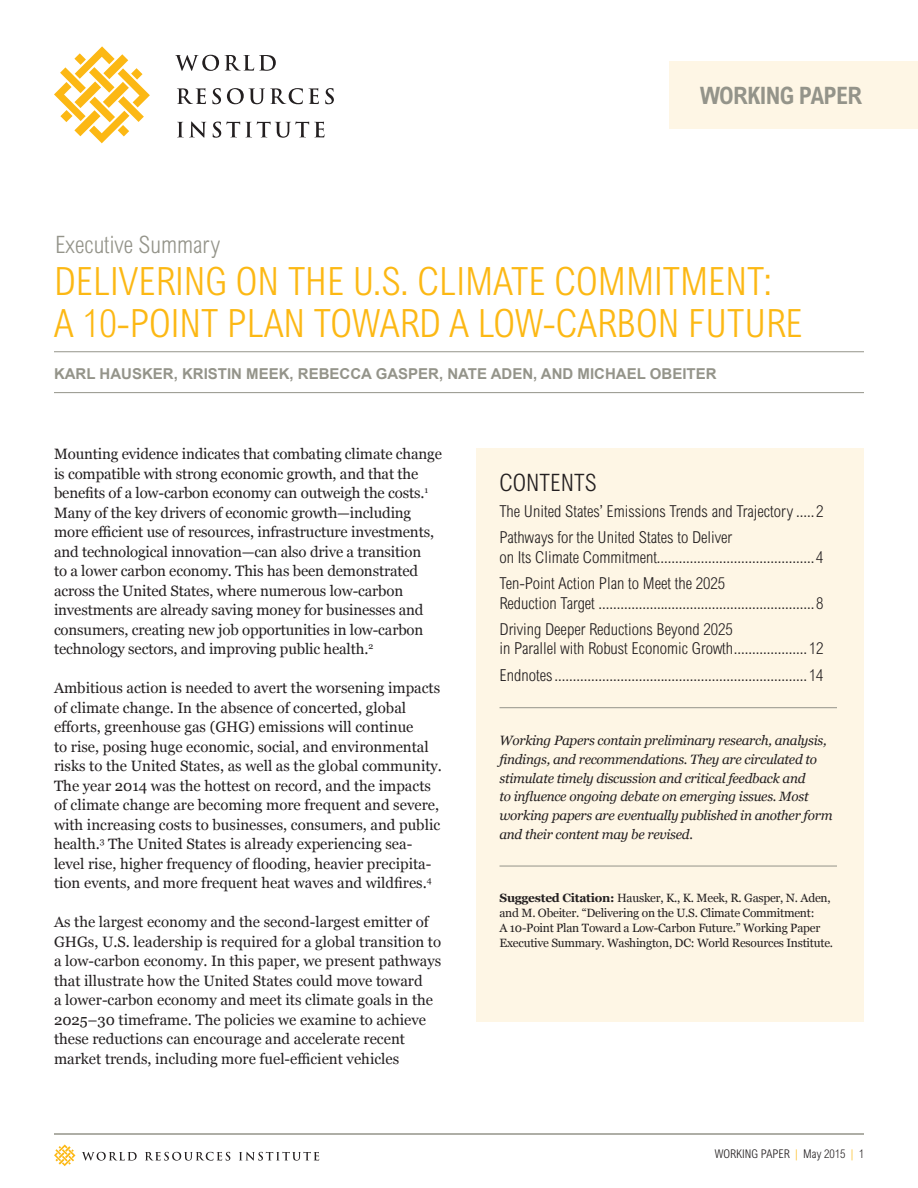
<style>
.page{position:relative;width:918px;height:1188px;background:#fff}
.page>*{position:absolute;margin:0;border:0;box-sizing:border-box;transform-origin:0 0}
.WP_Title{font:300 condensed 39px/42px "Arial MT Std";color:#fcb814}
.WP_Title-2{font:300 condensed 24px "Arial MT Std";color:#94948a}
.t1{font:700 condensed 24px "Arial MT Std";letter-spacing:-.03em;color:#94948a}
.WP_ToC_Header{font:300 condensed 24px "Arial MT Std";color:#231f20}
.WP_ToC_Body{font:300 condensed 16.5px/19.5px "Arial MT Std";color:#231f20}
.Body_Copy{font:15px/19.5px "Georgia";color:#231f20}
.Authors{font:700 15px "Arial";color:#94948a}
.WP_Disclaimer{font:italic 13.5px/18.8px "Georgia";letter-spacing:-.02em;color:#231f20}
.WP_Cover_Citation{font:12px/15px "Georgia";letter-spacing:-.02em;color:#231f20}
.Folio-r{font:300 condensed 12px "Arial MT Std";color:#231f20}
.s1{font-weight:700}
.s2{color:#fcb814}
</style>
<div class="page">
<svg style="left:54px;top:1144px;width:21px;height:22px"></svg>
<svg style="left:82px;top:1152px;width:55px;height:9px"></svg>
<svg style="left:145px;top:1152px;width:85px;height:9px"></svg>
<svg style="left:239px;top:1152px;width:80px;height:9px"></svg>
<hr style="left:54px;top:1134px;width:810px;height:1px;background:#94948a">
<svg style="left:54px;top:46px;width:96px;height:97px"></svg>
<svg style="left:175px;top:55px;width:44px;height:16px"></svg>
<svg style="left:225px;top:55px;width:51px;height:16px"></svg>
<svg style="left:177px;top:88px;width:29px;height:16px"></svg>
<svg style="left:212px;top:88px;width:9px;height:16px"></svg>
<svg style="left:227px;top:88px;width:92px;height:16px"></svg>
<svg style="left:325px;top:88px;width:9px;height:16px"></svg>
<svg style="left:177px;top:121px;width:29px;height:17px"></svg>
<svg style="left:213px;top:122px;width:112px;height:16px"></svg>
<div style="left:669px;top:62px;width:249px;height:67px;background:#fef6e5"></div>
<hr style="left:54px;top:351px;width:810px;height:1px;background:#94948a">
<hr style="left:54px;top:392px;width:810px;height:1px;background:#94948a">
<div style="left:476px;top:448px;width:388px;height:574px;background:#fef6e5"></div>
<hr style="left:500px;top:707px;width:337px;height:1px;background:#94948a">
<hr style="left:500px;top:866px;width:337px;height:1px;background:#94948a">
<h2 class="t1" style="left:700px;top:82px;width:164px">WORKING PAPER</h2>
<p class="WP_Title-2" style="left:55px;top:231px;width:167px">Executive Summary</p>
<p class="WP_Title" style="left:54px;top:260px;width:750px">DELIVERING ON THE U.S. CLIMATE COMMITMENT:<br>A 10-POINT PLAN TOWARD A LOW-CARBON FUTURE</p>
<p class="Authors" style="left:54px;top:364px;width:664px">KARL HAUSKER, KRISTIN MEEK, REBECCA GASPER, NATE ADEN, AND MICHAEL OBEITER</p>
<p class="Body_Copy" style="left:54px;top:444px;width:390px">Mounting evidence indicates that combating climate change is compatible with strong economic growth, and that the benefits of a low-carbon economy can outweigh the costs.<sup>1<br></sup>Many of the key drivers of economic growth—including more efficient use of resources, infrastructure investments, and technological innovation—can also drive a transition<br>to a lower carbon economy. This has been demonstrated across the United States, where numerous low-carbon investments are already saving money for businesses and consumers, creating new job opportunities in low-carbon technology sectors, and improving public health.<sup>2</sup></p>
<p class="Body_Copy" style="left:54px;top:678px;width:390px">Ambitious action is needed to avert the worsening impacts of climate change. In the absence of concerted, global efforts, greenhouse gas (GHG) emissions will continue<br>to rise, posing huge economic, social, and environmental risks to the United States, as well as the global community.<br>The year 2014 was the hottest on record, and the impacts of climate change are becoming more frequent and severe, with increasing costs to businesses, consumers, and public health.<sup>3</sup> The United States is already experiencing sea&shy;level rise, higher frequency of flooding, heavier precipita&shy;tion events, and more frequent heat waves and wildfires.<sup>4</sup></p>
<p class="Body_Copy" style="left:54px;top:912px;width:389px">As the largest economy and the second-largest emitter of GHGs, U.S. leadership is required for a global transition to a low-carbon economy. In this paper, we present pathways that illustrate how the United States could move toward<br>a lower-carbon economy and meet its climate goals in the 2025–30 timeframe. The policies we examine to achieve these reductions can encourage and accelerate recent market trends, including more fuel-efficient vehicles</p>
<p class="WP_ToC_Header" style="left:500px;top:469px;width:99px">CONTENTS</p>
<p class="WP_ToC_Body" style="left:500px;top:501px;width:326px">The United States’ Emissions Trends and Trajectory .....2</p>
<p class="WP_ToC_Body" style="left:500px;top:528px;width:326px">Pathways for the United States to Deliver<br>on Its Climate Commitment...........................................4</p>
<p class="WP_ToC_Body" style="left:500px;top:573px;width:326px">Ten-Point Action Plan to Meet the 2025<br>Reduction Target ...........................................................8</p>
<p class="WP_ToC_Body" style="left:500px;top:619px;width:326px">Driving Deeper Reductions Beyond 2025<br>in Parallel with Robust Economic Growth....................12</p>
<p class="WP_ToC_Body" style="left:500px;top:665px;width:326px">Endnotes.....................................................................14</p>
<p class="WP_Disclaimer" style="left:500px;top:731px;width:335px">Working Papers contain preliminary research, analysis, findings, and recommendations. They are circulated to stimulate timely discussion and critical feedback and<br>to influence ongoing debate on emerging issues. Most working papers are eventually published in another form and their content may be revised.</p>
<p class="WP_Cover_Citation" style="left:500px;top:890px;width:335px"><span class="s1">Suggested Citation:</span> Hausker, K., K. Meek, R. Gasper, N. Aden, and M. Obeiter. “Delivering on the U.S. Climate Commitment:<br>A 10-Point Plan Toward a Low-Carbon Future.” Working Paper Executive Summary. Washington, DC: World Resources Institute.</p>
<p class="Folio-r" style="left:715px;top:1147px;width:151px">WORKING PAPER <span class="s2">|</span> May 2015 <span class="s2">|</span> 1</p>
</div>
